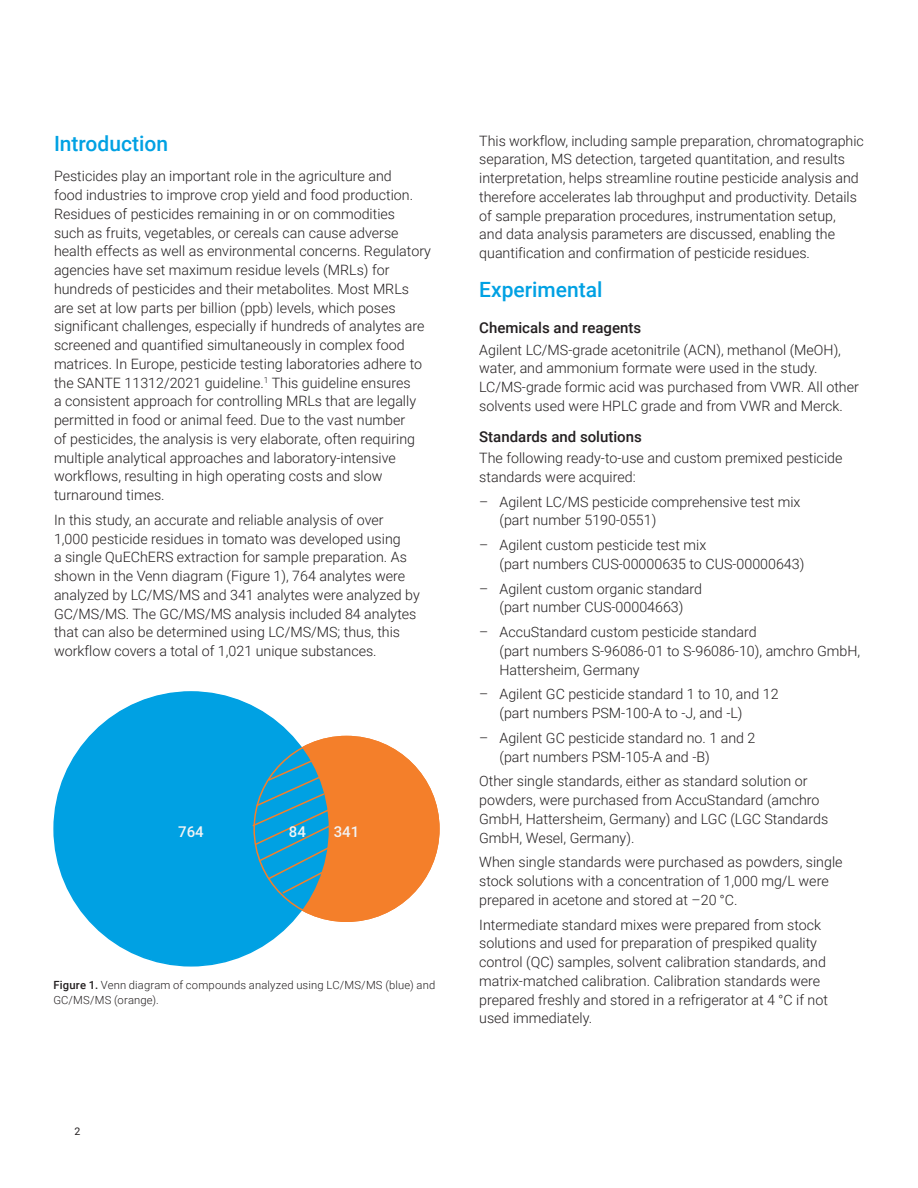
<style>
.page{position:relative;width:918px;height:1188px;background:#fff}
.page>*{position:absolute;margin:0;border:0;box-sizing:border-box;transform-origin:0 0}
.Header_1{font:500 21px "Roboto";color:#00a1e3}
.Header_2{font:500 15px "Roboto";color:#231f20}
.t1{font:500 15px "Roboto";color:#f2f3f4}
.Text{font:300 14.25px/18.8px "Roboto";color:#231f20}
.t2{font:300 11.25px/15px "Roboto";letter-spacing:.015em;color:#231f20}
.t3{font:10.5px "Roboto";color:#231f20}
.s1{font-weight:500}
</style>
<div class="page">
<div style="left:254px;top:737px;width:185px;height:184px;background:#f47f2a;border-radius:50%"></div>
<div style="left:54px;top:692px;width:274px;height:274px;background:#00a1e3;border-radius:50%"></div>
<svg style="left:252px;top:758px;width:77px;height:137px"></svg>
<p class="Header_1" style="left:54px;top:129px;width:116px">Introduction</p>
<p class="Text" style="left:54px;top:166px;width:379px">Pesticides play an important role in the agriculture and<br>food industries to improve crop yield and food production.<br>Residues of pesticides remaining in or on commodities<br>such as fruits, vegetables, or cereals can cause adverse health effects as well as environmental concerns. Regulatory agencies have set maximum residue levels (MRLs) for hundreds of pesticides and their metabolites. Most MRLs are set at low parts per billion (ppb) levels, which poses significant challenges, especially if hundreds of analytes are screened and quantified simultaneously in complex food matrices. In Europe, pesticide testing laboratories adhere to the SANTE 11312/2021 guideline.<sup>1</sup> This guideline ensures<br>a consistent approach for controlling MRLs that are legally permitted in food or animal feed. Due to the vast number<br>of pesticides, the analysis is very elaborate, often requiring multiple analytical approaches and laboratory-intensive workflows, resulting in high operating costs and slow turnaround times.</p>
<p class="Text" style="left:54px;top:510px;width:367px">In this study, an accurate and reliable analysis of over 1,000 pesticide residues in tomato was developed using<br>a single QuEChERS extraction for sample preparation. As shown in the Venn diagram (Figure 1), 764 analytes were analyzed by LC/MS/MS and 341 analytes were analyzed by GC/MS/MS. The GC/MS/MS analysis included 84 analytes that can also be determined using LC/MS/MS; thus, this workflow covers a total of 1,021 unique substances.</p>
<p class="t1" style="left:178px;top:821px;width:27px">764</p>
<p class="t1" style="left:289px;top:822px;width:19px">84</p>
<p class="t1" style="left:334px;top:822px;width:27px">341</p>
<p class="t2" style="left:53px;top:977px;width:383px"><span class="s1">Figure 1.</span> Venn diagram of compounds analyzed using LC/MS/MS (blue) and<br>GC/MS/MS (orange).</p>
<p class="t3" style="left:75px;top:1124px;width:7px">2</p>
<p class="Text" style="left:479px;top:131px;width:386px">This workflow, including sample preparation, chromatographic separation, MS detection, targeted quantitation, and results interpretation, helps streamline routine pesticide analysis and therefore accelerates lab throughput and productivity. Details of sample preparation procedures, instrumentation setup,<br>and data analysis parameters are discussed, enabling the quantification and confirmation of pesticide residues.</p>
<p class="Header_1" style="left:479px;top:274px;width:125px">Experimental</p>
<p class="Header_2" style="left:479px;top:317px;width:163px">Chemicals and reagents</p>
<p class="Text" style="left:479px;top:340px;width:381px">Agilent LC/MS-grade acetonitrile (ACN), methanol (MeOH), water, and ammonium formate were used in the study.<br>LC/MS-grade formic acid was purchased from VWR. All other solvents used were HPLC grade and from VWR and Merck.</p>
<p class="Header_2" style="left:479px;top:426px;width:164px">Standards and solutions</p>
<p class="Text" style="left:479px;top:448px;width:365px">The following ready‑to‑use and custom premixed pesticide standards were acquired:</p>
<p class="Text" style="left:500px;top:492px;width:302px;text-indent:-20px">– Agilent LC/MS pesticide comprehensive test mix (part number 5190-0551)</p>
<p class="Text" style="left:500px;top:535px;width:306px;text-indent:-20px">– Agilent custom pesticide test mix<br>(part numbers CUS-00000635 to CUS-00000643)</p>
<p class="Text" style="left:479px;top:579px;width:224px;text-align:center">– Agilent custom organic standard (part number CUS-00004663)</p>
<p class="Text" style="left:500px;top:622px;width:362px;text-indent:-20px">– AccuStandard custom pesticide standard<br>(part numbers S-96086-01 to S-96086-10), amchro GmbH,<br>Hattersheim, Germany</p>
<p class="Text" style="left:500px;top:684px;width:281px;text-indent:-20px">– Agilent GC pesticide standard 1 to 10, and 12 (part numbers PSM-100-A to -J, and -L)</p>
<p class="Text" style="left:500px;top:728px;width:258px;text-indent:-20px">– Agilent GC pesticide standard no. 1 and 2 (part numbers PSM-105-A and -B)</p>
<p class="Text" style="left:479px;top:771px;width:351px">Other single standards, either as standard solution or powders, were purchased from AccuStandard (amchro GmbH, Hattersheim, Germany) and LGC (LGC Standards GmbH, Wesel, Germany).</p>
<p class="Text" style="left:479px;top:852px;width:365px">When single standards were purchased as powders, single stock solutions with a concentration of 1,000 mg/L were prepared in acetone and stored at –20 °C.</p>
<p class="Text" style="left:479px;top:915px;width:350px">Intermediate standard mixes were prepared from stock solutions and used for preparation of prespiked quality control (QC) samples, solvent calibration standards, and matrix-matched calibration. Calibration standards were prepared freshly and stored in a refrigerator at 4 °C if not used immediately.</p>
</div>
